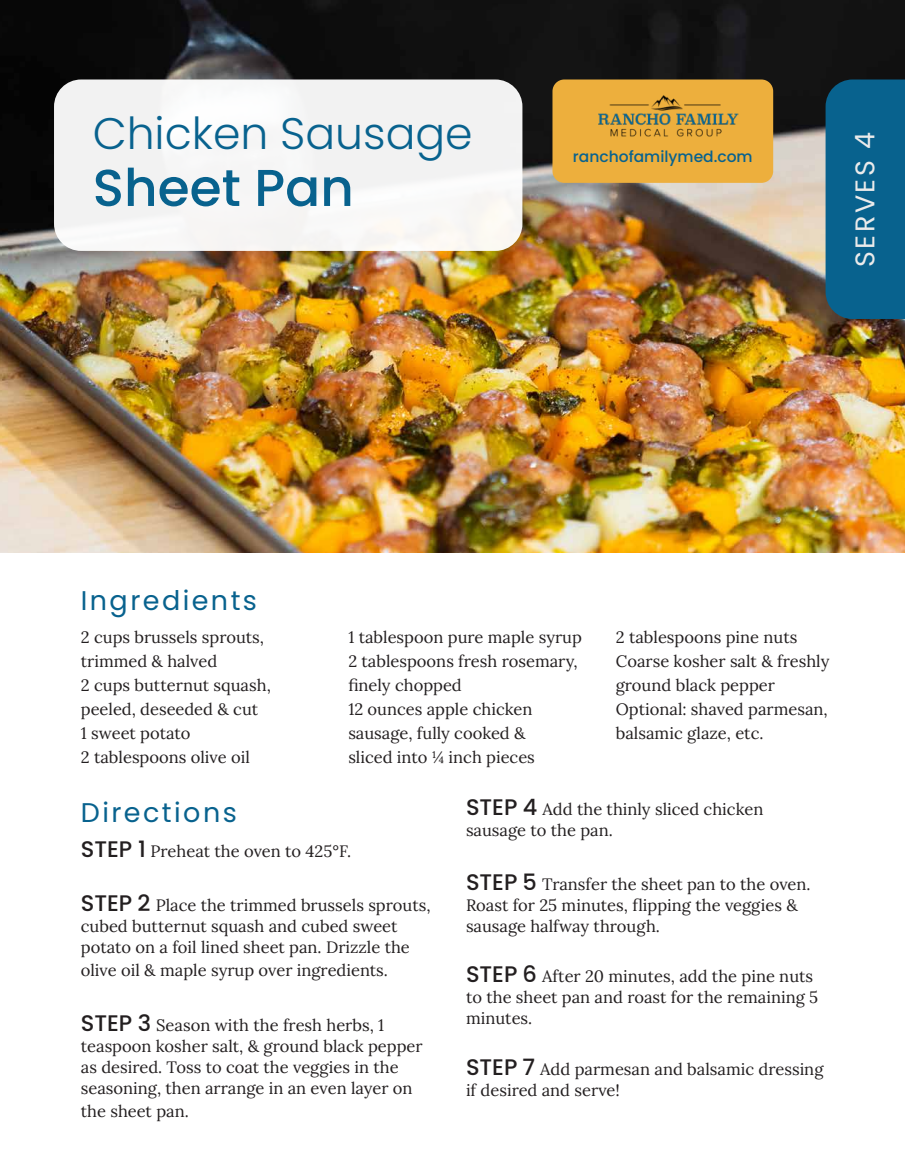
<style>
.page{position:relative;width:905px;height:1175px;background:#fff}
.page>*{position:absolute;margin:0;border:0;box-sizing:border-box;transform-origin:0 0}
.t1{font:500 51.75px "Poppins";color:#08628e}
.t2{font:300 44.1px "Poppins";color:#08628e}
.t3{font:27px "Poppins";letter-spacing:.09em;color:#08628e}
.t4{font:27px "Poppins";letter-spacing:.09em;color:#ebebeb}
.t5{font:16.5px/21px "Lora";color:#231f20}
.t6{font:500 15.45px "Poppins";color:#08628e}
.s1{font-family:"Poppins";font-weight:500;font-size:22.5px}
</style>
<div class="page">
<img style="left:0;top:0;width:904px;height:553px">
<div style="left:54px;top:79px;width:468px;height:172px;background:#f5f4f2;border-radius:27px"></div>
<div style="left:825px;top:79px;width:79px;height:240px;background:#08628e"></div>
<div style="left:552px;top:79px;width:221px;height:104px;background:#edaf3d;border-radius:12px"></div>
<img style="left:598px;top:95px;width:141px;height:42px">
<p class="t2" style="left:93px;top:108px;width:381px">Chicken Sausage</p>
<p class="t1" style="left:93px;top:158px;width:263px">Sheet Pan</p>
<p class="t6" style="left:573px;top:147px;width:181px">ranchofamilymed.com</p>
<p class="t4" style="left:849px;top:267px;width:137px;rotate:-90deg">SERVES 4</p>
<p class="t3" style="left:81px;top:585px;width:178px">Ingredients</p>
<p class="t5" style="left:81px;top:625px;width:185px">2 cups brussels sprouts,</p>
<p class="t5" style="left:81px;top:649px;width:138px">trimmed &amp; halved</p>
<p class="t5" style="left:81px;top:673px;width:191px">2 cups butternut squash,</p>
<p class="t5" style="left:81px;top:697px;width:179px">peeled, deseeded &amp; cut</p>
<p class="t5" style="left:81px;top:721px;width:111px">1 sweet potato</p>
<p class="t5" style="left:81px;top:745px;width:171px">2 tablespoons olive oil</p>
<p class="t5" style="left:348px;top:625px;width:235px">1 tablespoon pure maple syrup</p>
<p class="t5" style="left:348px;top:648px;width:231px;line-height:24px">2 tablespoons fresh rosemary, finely chopped</p>
<p class="t5" style="left:348px;top:696px;width:186px;line-height:24px">12 ounces apple chicken sausage, fully cooked &amp;</p>
<p class="t5" style="left:348px;top:745px;width:188px">sliced into ¼ inch pieces</p>
<p class="t5" style="left:615px;top:625px;width:183px">2 tablespoons pine nuts</p>
<p class="t5" style="left:615px;top:648px;width:215px;line-height:24px">Coarse kosher salt &amp; freshly ground black pepper</p>
<p class="t5" style="left:615px;top:696px;width:213px;line-height:24px">Optional: shaved parmesan, balsamic glaze, etc.</p>
<p class="t3" style="left:81px;top:796px;width:157px">Directions</p>
<p class="t5" style="left:81px;top:839px;width:272px"><span class="s1">STEP 1</span> Preheat the oven to 425°F.</p>
<p class="t5" style="left:81px;top:893px;width:351px"><span class="s1">STEP 2</span> Place the trimmed brussels sprouts, cubed butternut squash and cubed sweet potato on a foil lined sheet pan. Drizzle the</p>
<p class="t5" style="left:81px;top:959px;width:308px">olive oil &amp; maple syrup over ingredients.</p>
<p class="t5" style="left:81px;top:1013px;width:343px"><span class="s1">STEP 3</span> Season with the fresh herbs, 1 teaspoon kosher salt, &amp; ground black pepper as desired. Toss to coat the veggies in the seasoning, then arrange in an even layer on</p>
<p class="t5" style="left:81px;top:1099px;width:109px">the sheet pan.</p>
<p class="t5" style="left:466px;top:797px;width:299px"><span class="s1">STEP 4</span> Add the thinly sliced chicken sausage to the pan.</p>
<p class="t5" style="left:466px;top:872px;width:346px"><span class="s1">STEP 5</span> Transfer the sheet pan to the oven.<br>Roast for 25 minutes, flipping the veggies &amp; sausage halfway through.</p>
<p class="t5" style="left:466px;top:965px;width:354px"><span class="s1">STEP 6</span> After 20 minutes, add the pine nuts to the sheet pan and roast for the remaining 5 minutes.</p>
<p class="t5" style="left:466px;top:1057px;width:359px"><span class="s1">STEP 7</span> Add parmesan and balsamic dressing if desired and serve!</p>
</div>
